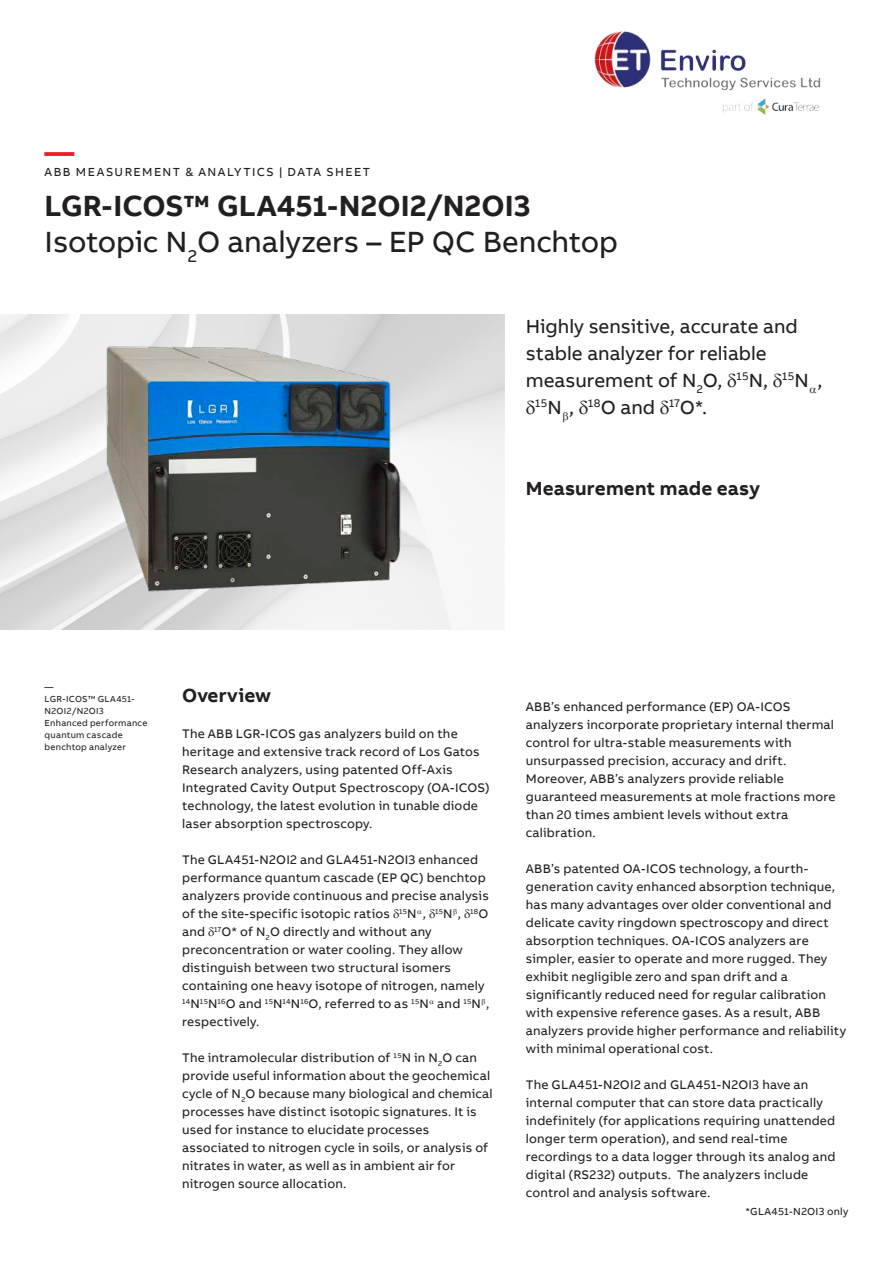
<style>
.page{position:relative;width:893px;height:1263px;background:#fff}
.page>*{position:absolute;margin:0;border:0;box-sizing:border-box;transform-origin:0 0}
.t1{font:30px/36px "AB Bvoice";letter-spacing:-.005em;color:#231f20}
.t2{font:700 30px "AB Bvoice";color:#ee1c28}
.t3{font:19.5px "AB Bvoice";letter-spacing:-.005em;color:#231f20}
.t4{font:700 19.5px "AB Bvoice";letter-spacing:.005em;color:#231f20}
.t5{font:12.75px/18px "AB Bvoice";letter-spacing:.015em;color:#231f20}
.t6{font:12px "AB Bvoice";letter-spacing:.12em;color:#231f20}
.t7{font:10.5px "AB Bvoice";letter-spacing:.025em;color:#231f20}
.t8{font:9px/12px "AB Bvoice";letter-spacing:.025em;color:#231f20}
.s1{font-weight:700}
</style>
<div class="page">
<img style="left:0;top:315px;width:505px;height:314px">
<img style="left:94px;top:342px;width:320px;height:255px">
<img style="left:594px;top:31px;width:227px;height:84px">
<h1 class="t2" style="left:45px;top:132px;width:31px">—</h1>
<p class="t6" style="left:45px;top:165px;width:327px">ABB MEASUREMENT &amp; ANALYTICS | DATA SHEET</p>
<h1 class="t1" style="left:45px;top:188px;width:575px"><span class="s1">LGR-ICOS™ GLA451-N2OI2/N2OI3<br></span>Isotopic N<sub>2</sub>O analyzers – EP QC Benchtop</h1>
<h2 class="t3" style="left:526px;top:314px;width:273px">Highly sensitive, accurate and</h2>
<h2 class="t3" style="left:526px;top:341px;width:242px">stable analyzer for reliable</h2>
<h2 class="t3" style="left:526px;top:368px;width:298px">measurement of N<sub>2</sub>O, <sup>15</sup>N, <sup>15</sup>N ,</h2>
<h2 class="t3" style="left:535px;top:395px;width:174px"><sup>15</sup>N , <sup>18</sup>O and <sup>17</sup>O*.</h2>
<h2 class="t4" style="left:526px;top:476px;width:236px">Measurement made easy</h2>
<p class="t8" style="left:45px;top:681px;width:104px">—<br>LGR-ICOS™ GLA451-<br>N2OI2/N2OI3<br>Enhanced performance quantum cascade benchtop analyzer</p>
<h2 class="t4" style="left:182px;top:683px;width:90px">Overview</h2>
<p class="t5" style="left:182px;top:724px;width:309px">The ABB LGR-ICOS gas analyzers build on the heritage and extensive track record of Los Gatos Research analyzers, using patented Off-Axis Integrated Cavity Output Spectroscopy (OA-ICOS) technology, the latest evolution in tunable diode laser absorption spectroscopy.</p>
<p class="t5" style="left:182px;top:850px;width:309px">The GLA451-N2OI2 and GLA451-N2OI3 enhanced performance quantum cascade (EP QC) benchtop analyzers provide continuous and precise analysis of the site-specific isotopic ratios <sup>15</sup>N , <sup>15</sup>N , <sup>18</sup>O and <sup>17</sup>O* of N<sub>2</sub>O directly and without any preconcentration or water cooling. They allow distinguish between two structural isomers containing one heavy isotope of nitrogen, namely <sup>14</sup>N<sup>15</sup>N<sup>16</sup>O and <sup>15</sup>N<sup>14</sup>N<sup>16</sup>O, referred to as <sup>15</sup>N and <sup>15</sup>N , respectively.</p>
<p class="t5" style="left:182px;top:1048px;width:312px">The intramolecular distribution of <sup>15</sup>N in N<sub>2</sub>O can provide useful information about the geochemical cycle of N<sub>2</sub>O because many biological and chemical processes have distinct isotopic signatures. It is used for instance to elucidate processes associated to nitrogen cycle in soils, or analysis of nitrates in water, as well as in ambient air for nitrogen source allocation.</p>
<p class="t5" style="left:526px;top:697px;width:311px">ABB’s enhanced performance (EP) OA-ICOS analyzers incorporate proprietary internal thermal control for ultra-stable measurements with unsurpassed precision, accuracy and drift.<br>Moreover, ABB’s analyzers provide reliable guaranteed measurements at mole fractions more than 20 times ambient levels without extra calibration.</p>
<p class="t5" style="left:526px;top:859px;width:322px">ABB’s patented OA-ICOS technology, a fourth&shy;generation cavity enhanced absorption technique, has many advantages over older conventional and delicate cavity ringdown spectroscopy and direct absorption techniques. OA-ICOS analyzers are simpler, easier to operate and more rugged. They exhibit negligible zero and span drift and a significantly reduced need for regular calibration with expensive reference gases. As a result, ABB analyzers provide higher performance and reliability with minimal operational cost.</p>
<p class="t5" style="left:526px;top:1075px;width:311px">The GLA451-N2OI2 and GLA451-N2OI3 have an internal computer that can store data practically indefinitely (for applications requiring unattended longer term operation), and send real-time recordings to a data logger through its analog and digital (RS232) outputs. The analyzers include control and analysis software.</p>
<p class="t7" style="left:745px;top:1205px;width:104px">*GLA451-N2OI3 only</p>
</div>
